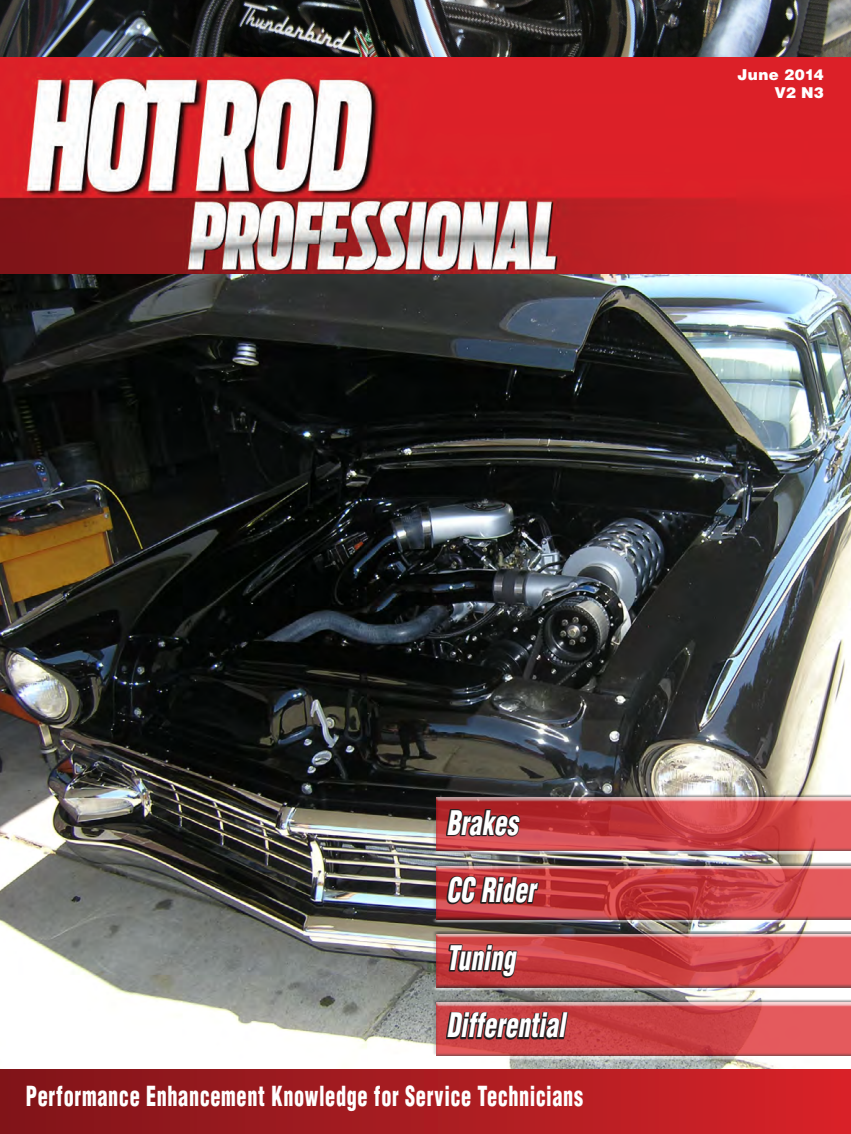
<style>
.page{position:relative;width:851px;height:1134px;background:#fff}
.page>*{position:absolute;margin:0;border:0;box-sizing:border-box;transform-origin:0 0}
.Article_Title{font:italic 900 condensed 33px "Helvetica";letter-spacing:.01em;color:#fff;scale:.75 1}
.t1{font:900 condensed 27px "Helvetica";letter-spacing:.03em;color:#fff;scale:.75 1}
.t2{font:900 15px "Helvetica";letter-spacing:.02em;color:#fff}
</style>
<div class="page">
<img style="left:0;top:0;width:850px;height:57px">
<img style="left:0;top:273px;width:850px;height:797px">
<div style="left:0;top:1070px;width:850px;height:64px;background:linear-gradient(to right,#7f151a,#d62328)"></div>
<img style="left:0;top:57px;width:850px;height:216px">
<div style="left:431px;top:930px;width:419px;height:9px;background:#fff;opacity:.75"></div>
<div style="left:431px;top:936px;width:419px;height:56px;background:#231f20;opacity:.75"></div>
<div style="left:431px;top:862px;width:419px;height:8px;background:#fff;opacity:.75"></div>
<div style="left:431px;top:867px;width:419px;height:57px;background:#231f20;opacity:.75"></div>
<div style="left:431px;top:794px;width:419px;height:8px;background:#fff;opacity:.75"></div>
<div style="left:431px;top:799px;width:419px;height:56px;background:#231f20;opacity:.75"></div>
<div style="left:431px;top:999px;width:419px;height:8px;background:#fff;opacity:.75"></div>
<div style="left:431px;top:1004px;width:419px;height:56px;background:#231f20;opacity:.75"></div>
<img style="left:446px;top:809px;width:123px;height:230px">
<p class="t2" style="left:737px;top:65px;width:88px">June 2014</p>
<p class="t2" style="left:774px;top:83px;width:51px">V2 N3</p>
<p class="Article_Title" style="left:446px;top:802px;width:97px">Brakes</p>
<p class="Article_Title" style="left:446px;top:870px;width:120px">CC Rider</p>
<p class="Article_Title" style="left:446px;top:937px;width:93px">Tuning</p>
<p class="Article_Title" style="left:446px;top:1005px;width:159px">Differential</p>
<p class="t1" style="left:26px;top:1080px;width:744px">Performance Enhancement Knowledge for Service Technicians</p>
</div>
